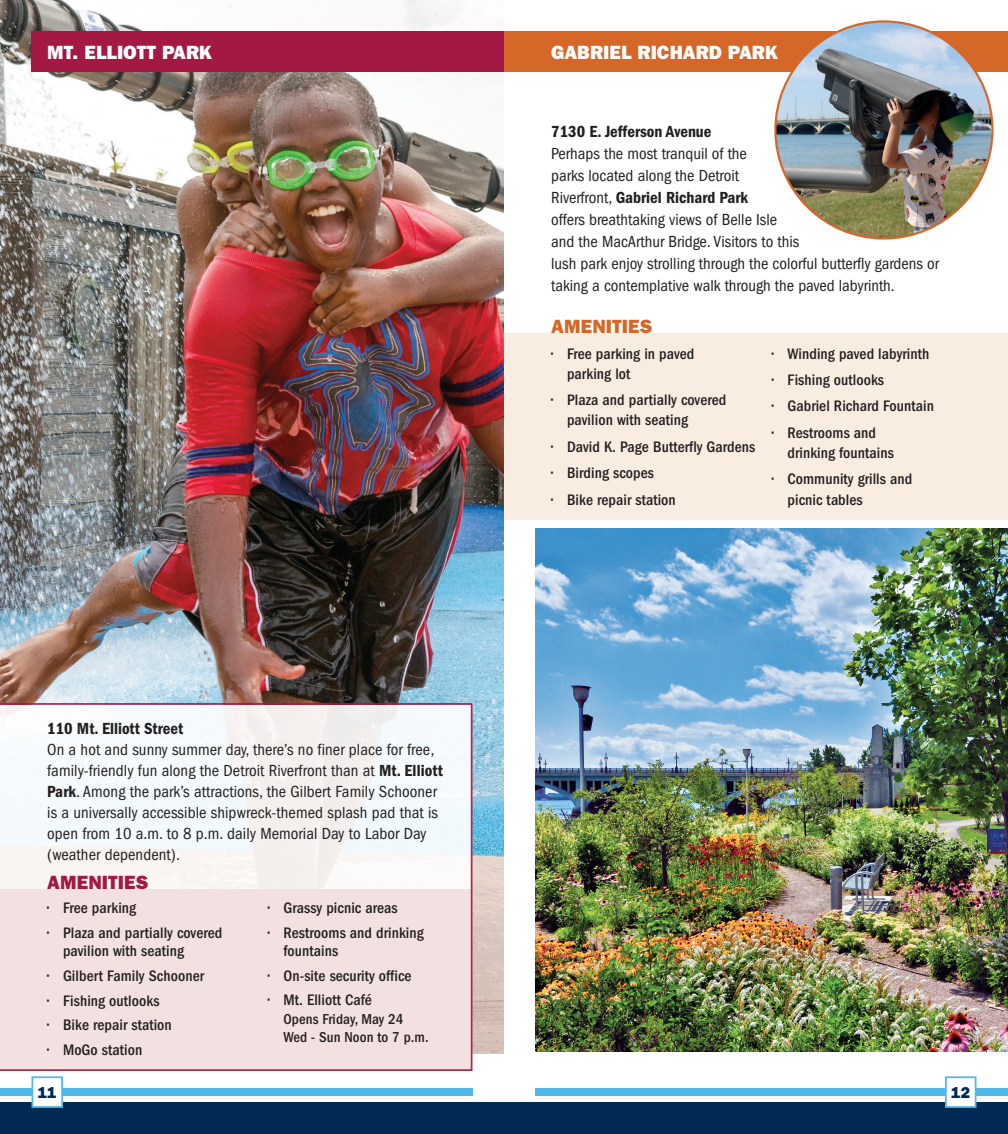
<style>
.page{position:relative;width:1008px;height:1134px;background:#fff}
.page>*{position:absolute;margin:0;border:0;box-sizing:border-box;transform-origin:0 0}
.t1{font:19.25px "ITC Franklin Gothic Std Hvy";letter-spacing:.005em;color:#fff}
.t2{font:19.25px "ITC Franklin Gothic Std Hvy";letter-spacing:.005em;color:#a41944}
.t3{font:19.25px "ITC Franklin Gothic Std Hvy";letter-spacing:.005em;color:#d56728}
.t4{font:condensed 16.62px/21.9px "ITC Franklin Gothic Std";color:#231f20}
.t5{font:500 condensed 15.75px/20.1px "ITC Franklin Gothic Std";letter-spacing:.005em;color:#231f20}
.t6{font:15.75px "ITC Franklin Gothic Std Hvy";color:#002a53}
.t7{font:500 condensed 14.88px/18.4px "ITC Franklin Gothic Std";letter-spacing:.005em;color:#231f20}
.s1{font-family:"ITC Franklin Gothic Std Dm Cd";font-stretch:normal}
</style>
<div class="page">
<div style="left:488px;top:333px;width:520px;height:187px;background:#f9ece0"></div>
<img style="left:0;top:0;width:504px;height:1053px">
<div style="left:0;top:1102px;width:1008px;height:32px;background:#002a53"></div>
<div style="left:0;top:1088px;width:472px;height:7px;background:#4eb9e9"></div>
<div style="left:536px;top:1088px;width:472px;height:7px;background:#4eb9e9"></div>
<div style="left:32px;top:1076px;width:31px;height:32px;background:#fff;border:2px solid #4eb9e9"></div>
<div style="left:945px;top:1076px;width:31px;height:32px;background:#fff;border:2px solid #4eb9e9"></div>
<div style="left:32px;top:32px;width:472px;height:40px;background:#a41944"></div>
<div style="left:504px;top:32px;width:504px;height:40px;background:#d56728"></div>
<img style="left:775px;top:21px;width:217px;height:217px;border-radius:109px">
<img style="left:536px;top:528px;width:472px;height:523px">
<svg style="left:0;top:703px;width:472px;height:368px"></svg>
<p class="t1" style="left:47px;top:41px;width:166px">MT. ELLIOTT PARK</p>
<p class="t1" style="left:551px;top:41px;width:228px">GABRIEL RICHARD PARK</p>
<p class="t4" style="left:551px;top:121px;width:389px"><span class="s1">7130 E. Jefferson Avenue<br></span>Perhaps the most tranquil of the<br>parks located along the Detroit<br>Riverfront, <span class="s1">Gabriel Richard Park<br></span>offers breathtaking views of Belle Isle<br>and the MacArthur Bridge. Visitors to this<br>lush park enjoy strolling through the colorful butterfly gardens or taking a contemplative walk through the paved labyrinth.</p>
<p class="t4" style="left:47px;top:718px;width:397px;line-height:21px"><span class="s1">110 Mt. Elliott Street<br></span>On a hot and sunny summer day, there’s no finer place for free, family-friendly fun along the Detroit Riverfront than at <span class="s1">Mt. Elliott Park</span>. Among the park’s attractions, the Gilbert Family Schooner is a universally accessible shipwreck-themed splash pad that is open from 10 a.m. to 8 p.m. daily Memorial Day to Labor Day (weather dependent).</p>
<p class="t2" style="left:47px;top:871px;width:103px">AMENITIES</p>
<p class="t5" style="left:47px;top:898px;width:91px">• Free parking</p>
<p class="t5" style="left:63px;top:924px;width:161px;line-height:18.4px;text-indent:-16px">• Plaza and partially covered pavilion with seating</p>
<p class="t5" style="left:47px;top:966px;width:158px">• Gilbert Family Schooner</p>
<p class="t5" style="left:47px;top:990px;width:114px">• Fishing outlooks</p>
<p class="t5" style="left:47px;top:1015px;width:126px">• Bike repair station</p>
<p class="t5" style="left:47px;top:1040px;width:97px">• MoGo station</p>
<p class="t5" style="left:268px;top:898px;width:132px">• Grassy picnic areas</p>
<p class="t5" style="left:284px;top:923px;width:142px;line-height:18.4px;text-indent:-16px">• Restrooms and drinking fountains</p>
<p class="t5" style="left:268px;top:966px;width:145px">• On-site security office</p>
<p class="t5" style="left:268px;top:990px;width:105px">• Mt. Elliott Café</p>
<p class="t7" style="left:284px;top:1010px;width:147px">Opens Friday, May 24<br>Wed - Sun Noon to 7 p.m.</p>
<p class="t3" style="left:551px;top:315px;width:103px">AMENITIES</p>
<p class="t5" style="left:567px;top:343px;width:129px;text-indent:-16px">• Free parking in paved parking lot</p>
<p class="t5" style="left:567px;top:390px;width:161px;text-indent:-16px">• Plaza and partially covered pavilion with seating</p>
<p class="t5" style="left:551px;top:437px;width:206px">• David K. Page Butterfly Gardens</p>
<p class="t5" style="left:551px;top:463px;width:104px">• Birding scopes</p>
<p class="t5" style="left:551px;top:489px;width:126px">• Bike repair station</p>
<p class="t5" style="left:772px;top:343px;width:159px">• Winding paved labyrinth</p>
<p class="t5" style="left:772px;top:370px;width:114px">• Fishing outlooks</p>
<p class="t5" style="left:772px;top:396px;width:164px">• Gabriel Richard Fountain</p>
<p class="t5" style="left:788px;top:423px;width:108px;text-indent:-16px">• Restrooms and drinking fountains</p>
<p class="t5" style="left:788px;top:469px;width:126px;text-indent:-16px">• Community grills and picnic tables</p>
<p class="t6" style="left:38px;top:1083px;width:20px">11</p>
<p class="t6" style="left:951px;top:1083px;width:20px">12</p>
</div>
